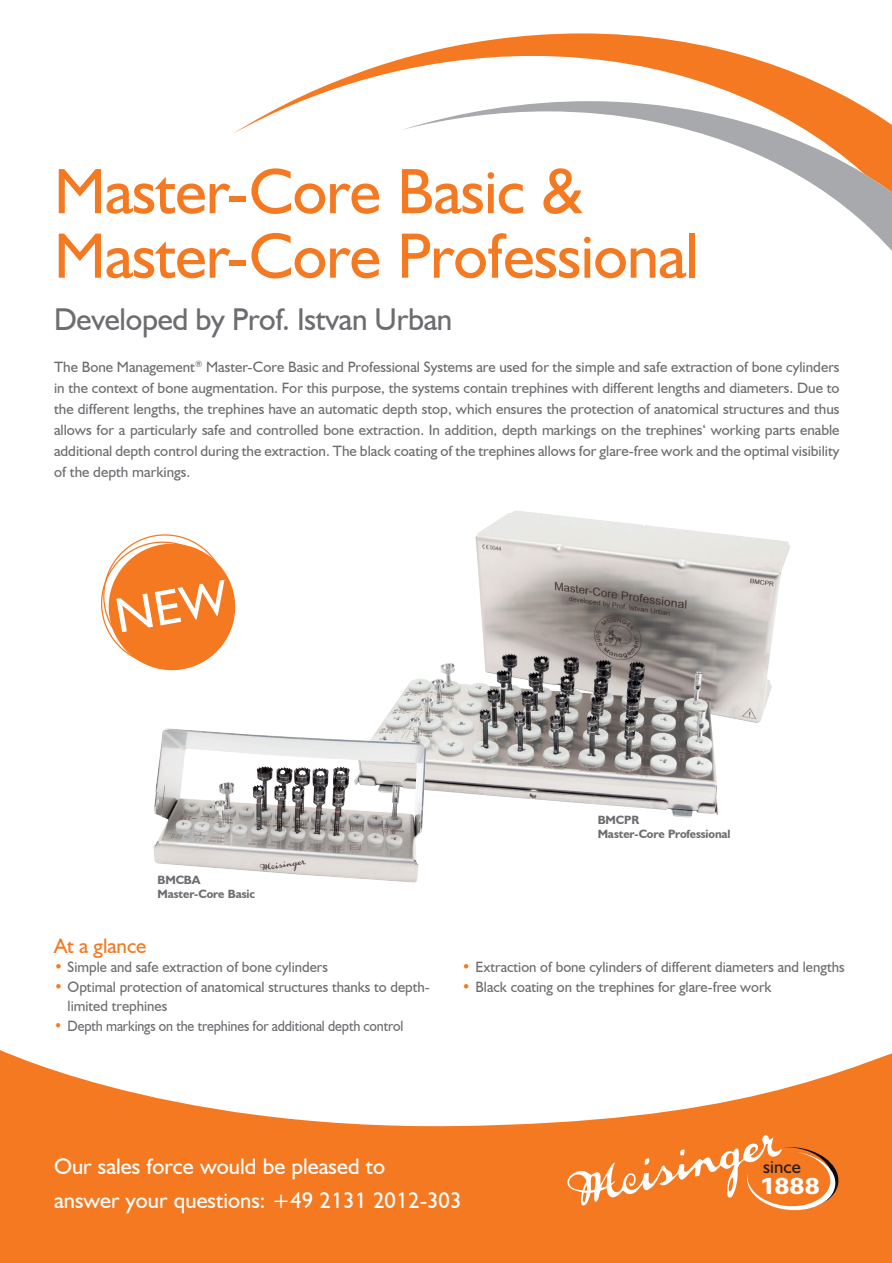
<style>
.page{position:relative;width:892px;height:1263px;background:#fff}
.page>*{position:absolute;margin:0;border:0;box-sizing:border-box;transform-origin:0 0}
.t1{font:64.5px/64.5px "Humanist 521 BT";letter-spacing:-.01em;color:#f47921}
.t2{font:31.5px "Humanist 521 BT";letter-spacing:-.01em;color:#6c6d70}
.t3{font:700 23.4px "Humanist 521 BT";color:#fff;scale:1.19 1}
.t4{font:22.5px/33.5px "Humanist 521 BT";color:#fff}
.t5{font:21px "Humanist 521 BT";color:#f47921}
.t6{font:18.75px "Humanist 521 BT";letter-spacing:-.01em;color:#231f20}
.t7{font:15px/21px "Humanist 521 BT";color:#6c6d70;text-align:justify}
.t8{font:15px "Humanist 521 BT";color:#6c6d70;scale:.93 1}
.t9{font:700 12px/14.4px "Humanist 521 BT";letter-spacing:-.01em;color:#6c6d70}
.s1{color:#f47921}
</style>
<div class="page">
<svg style="left:0;top:1050px;width:891px;height:212px;fill:#f47921"></svg>
<svg style="left:562px;top:1113px;width:281px;height:124px;background:#f38435"></svg>
<svg style="left:233px;top:33px;width:621px;height:101px"></svg>
<svg style="left:401px;top:101px;width:490px;height:149px"></svg>
<img style="left:379px;top:510px;width:411px;height:307px">
<img style="left:153px;top:728px;width:273px;height:154px">
<svg style="left:101px;top:534px;width:135px;height:137px"></svg>
<h1 class="t1" style="left:54px;top:158px;width:646px">Master-Core Basic &amp;<br>Master-Core Professional</h1>
<h2 class="t2" style="left:54px;top:300px;width:399px">Developed by Prof. Istvan Urban</h2>
<p class="t7" style="left:54px;top:355px;width:786px">The Bone Management<sup>®</sup> Master-Core Basic and Professional Systems are used for the simple and safe extraction of bone cylinders in the context of bone augmentation. For this purpose, the systems contain trephines with different lengths and diameters. Due to the different lengths, the trephines have an automatic depth stop, which ensures the protection of anatomical structures and thus allows for a particularly safe and controlled bone extraction. In addition, depth markings on the trephines‘ working parts enable additional depth control during the extraction. The black coating of the trephines allows for glare-free work and the optimal visibility of the depth markings.</p>
<p class="t9" style="left:157px;top:872px;width:99px">BMCBA<br>Master-Core Basic</p>
<h3 class="t5" style="left:54px;top:932px;width:94px">At a glance</h3>
<p class="t7" style="left:54px;top:956px;width:275px"><span class="s1">•</span> Simple and safe extraction of bone cylinders</p>
<p class="t7" style="left:68px;top:976px;width:364px;line-height:19.5px;text-indent:-14px"><span class="s1">•</span> Optimal protection of anatomical structures thanks to depth&shy;limited trephines</p>
<p class="t8" style="left:54px;top:1016px;width:377px"><span class="s1">•</span> Depth markings on the trephines for additional depth control</p>
<p class="t9" style="left:597px;top:812px;width:134px">BMCPR<br>Master-Core Professional</p>
<p class="t7" style="left:462px;top:956px;width:384px"><span class="s1">•</span> Extraction of bone cylinders of different diameters and lengths</p>
<p class="t7" style="left:462px;top:976px;width:311px"><span class="s1">•</span> Black coating on the trephines for glare-free work</p>
<h3 class="t4" style="left:54px;top:1149px;width:408px">Our sales force would be pleased to<br>answer your questions: +49 2131 2012-303</h3>
<p class="t6" style="left:763px;top:1153px;width:39px">since</p>
<h3 class="t3" style="left:759px;top:1171px;width:53px">1888</h3>
</div>
